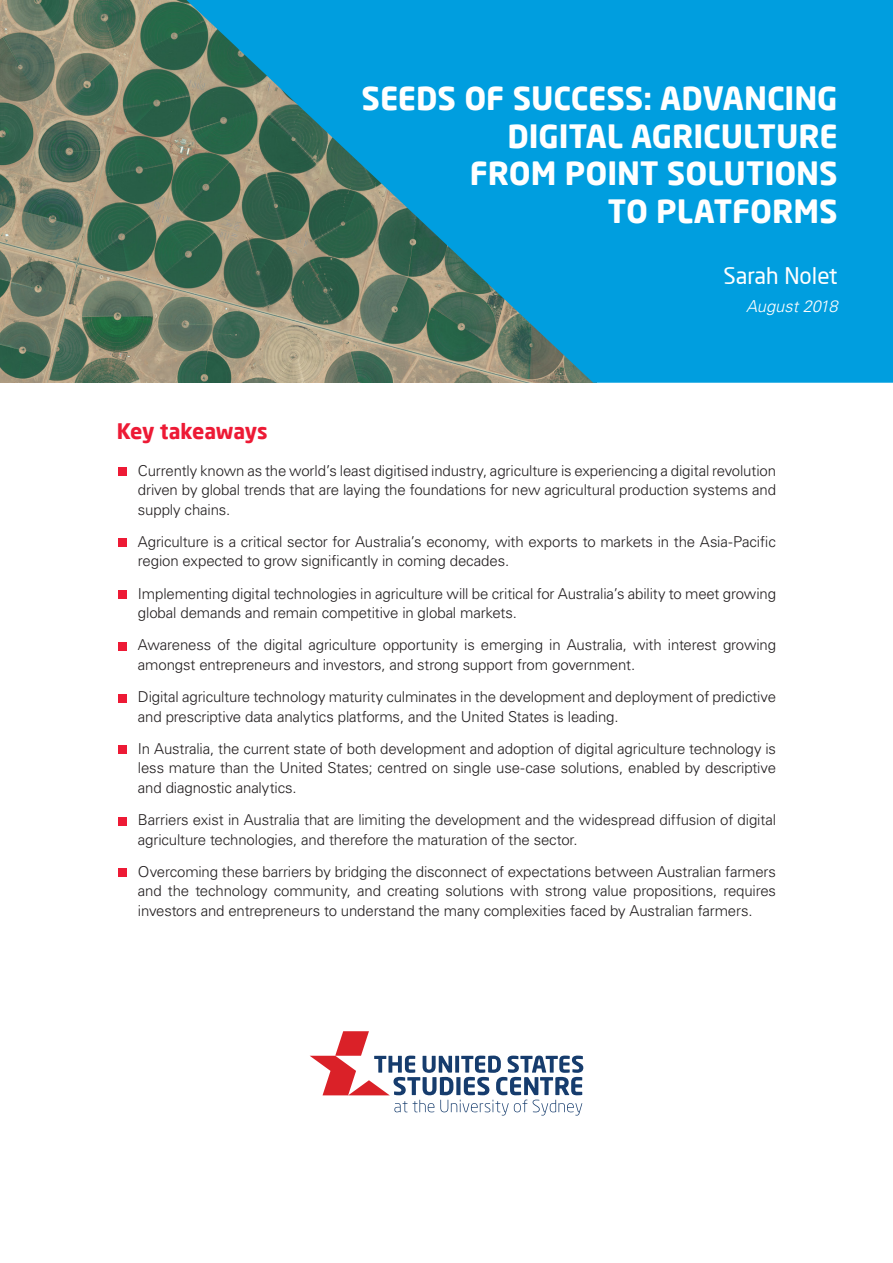
<style>
.page{position:relative;width:893px;height:1263px;background:#fff}
.page>*{position:absolute;margin:0;border:0;box-sizing:border-box;transform-origin:0 0}
.t1{font:700 31.5px/37.5px "Neo Sans Pro";color:#fff;text-align:right}
.Body_Heading_Level_2{font:22.5px "Neo Sans Pro";color:#fff}
.Body_Heading{font:700 21px "Neo Sans Pro";letter-spacing:-.015em;color:#ed1a35}
.Body_Heading_Level_2-2{font:italic 300 16.5px "Univers LT Pro 45";color:#fff}
.Body_Copy{font:300 15px/19.5px "Univers LT Pro 45";letter-spacing:-.01em;color:#231f20}
</style>
<div class="page">
<img style="left:0;top:0;width:186px;height:383px">
<svg style="left:186px;top:0;width:707px;height:383px;background:#1b93ba"></svg>
<svg style="left:310px;top:1031px;width:273px;height:84px"></svg>
<div style="left:118px;top:467px;width:9px;height:9px;background:#ed1a35"></div>
<div style="left:118px;top:539px;width:9px;height:8px;background:#ed1a35"></div>
<div style="left:118px;top:590px;width:9px;height:9px;background:#ed1a35"></div>
<div style="left:118px;top:642px;width:9px;height:8px;background:#ed1a35"></div>
<div style="left:118px;top:694px;width:9px;height:8px;background:#ed1a35"></div>
<div style="left:118px;top:746px;width:9px;height:8px;background:#ed1a35"></div>
<div style="left:118px;top:817px;width:9px;height:8px;background:#ed1a35"></div>
<div style="left:118px;top:869px;width:9px;height:8px;background:#ed1a35"></div>
<p class="t1" style="left:362px;top:79px;width:477px">SEEDS OF SUCCESS: ADVANCING<br>DIGITAL AGRICULTURE<br>FROM POINT SOLUTIONS<br>TO PLATFORMS</p>
<p class="Body_Heading_Level_2" style="left:723px;top:262px;width:116px">Sarah Nolet</p>
<p class="Body_Heading_Level_2-2" style="left:746px;top:296px;width:93px">August 2018</p>
<p class="Body_Heading" style="left:117px;top:418px;width:152px">Key takeaways</p>
<p class="Body_Copy" style="left:138px;top:460px;width:640px;text-align:justify">Currently known as the world’s least digitised industry, agriculture is experiencing a digital revolution driven by global trends that are laying the foundations for new agricultural production systems and supply chains.</p>
<p class="Body_Copy" style="left:138px;top:532px;width:640px">Agriculture is a critical sector for Australia’s economy, with exports to markets in the Asia-Pacific region expected to grow significantly in coming decades.</p>
<p class="Body_Copy" style="left:138px;top:583px;width:640px">Implementing digital technologies in agriculture will be critical for Australia’s ability to meet growing global demands and remain competitive in global markets.</p>
<p class="Body_Copy" style="left:138px;top:635px;width:640px">Awareness of the digital agriculture opportunity is emerging in Australia, with interest growing amongst entrepreneurs and investors, and strong support from government.</p>
<p class="Body_Copy" style="left:138px;top:687px;width:640px">Digital agriculture technology maturity culminates in the development and deployment of predictive and prescriptive data analytics platforms, and the United States is leading.</p>
<p class="Body_Copy" style="left:138px;top:739px;width:640px;text-align:justify">In Australia, the current state of both development and adoption of digital agriculture technology is less mature than the United States; centred on single use-case solutions, enabled by descriptive and diagnostic analytics.</p>
<p class="Body_Copy" style="left:138px;top:810px;width:640px">Barriers exist in Australia that are limiting the development and the widespread diffusion of digital agriculture technologies, and therefore the maturation of the sector.</p>
<p class="Body_Copy" style="left:138px;top:862px;width:640px;text-align:justify">Overcoming these barriers by bridging the disconnect of expectations between Australian farmers and the technology community, and creating solutions with strong value propositions, requires investors and entrepreneurs to understand the many complexities faced by Australian farmers.</p>
</div>
